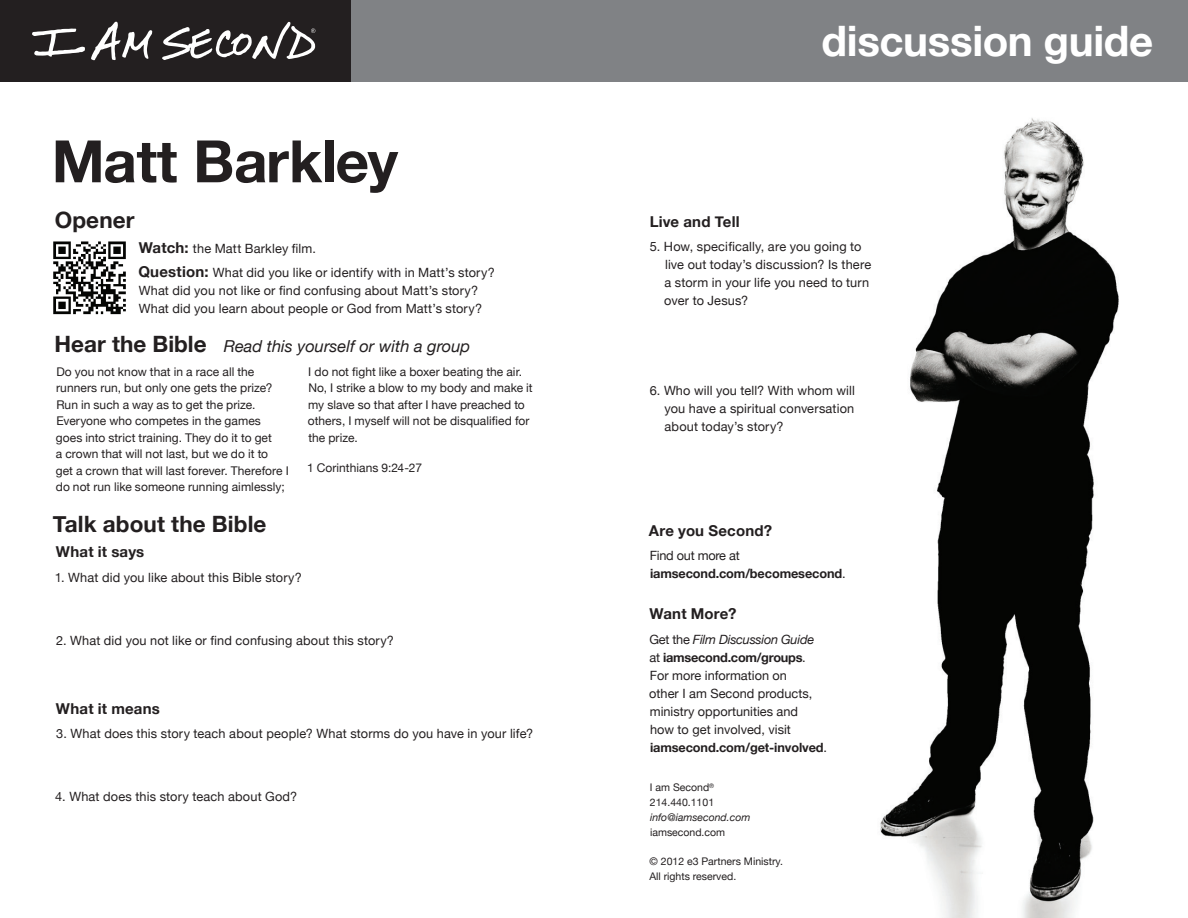
<style>
.page{position:relative;width:1188px;height:918px;background:#fff}
.page>*{position:absolute;margin:0;border:0;box-sizing:border-box;transform-origin:0 0}
.t1{font:700 58.5px "Helvetica Neue";letter-spacing:-.005em;color:#231f20}
.t2{font:700 42px "Helvetica Neue";letter-spacing:-.01em;color:#fff}
.t3{font:700 22.5px "Helvetica Neue";letter-spacing:.005em;color:#231f20}
.t4{font:italic 16.5px "Helvetica Neue";color:#231f20}
.t5{font:700 15px "Helvetica Neue";letter-spacing:.015em;color:#231f20}
.t6{font:12.75px/18px "Helvetica Neue";letter-spacing:.01em;color:#231f20}
.t7{font:700 12.75px/18px "Helvetica Neue";letter-spacing:-.01em;color:#231f20}
.t8{font:12px/16.5px "Helvetica Neue";letter-spacing:.005em;color:#231f20}
.t9{font:10.5px/15px "Helvetica Neue";color:#231f20}
.t10{font:italic 10.5px "Helvetica Neue";color:#231f20}
.s1{font-weight:700;font-size:15px}
.s2{font-weight:700;font-style:normal;font-size:22.5px}
.s3{font-weight:400}
.s4{font-style:italic}
.s5{font-weight:700}
</style>
<div class="page">
<img style="left:880px;top:118px;width:239px;height:800px">
<div style="left:0;top:0;width:1188px;height:82px;background:#808285"></div>
<div style="left:0;top:0;width:350px;height:82px;background:#231f20"></div>
<svg style="left:32px;top:28px;width:53px;height:29px"></svg>
<svg style="left:91px;top:22px;width:61px;height:39px"></svg>
<svg style="left:162px;top:22px;width:153px;height:38px"></svg>
<img style="left:53px;top:241px;width:73px;height:74px">
<h1 class="t1" style="left:52px;top:125px;width:348px">Matt Barkley</h1>
<h3 class="t3" style="left:55px;top:206px;width:81px">Opener</h3>
<p class="t6" style="left:138px;top:235px;width:358px;line-height:24.8px"><span class="s1">Watch:</span> the Matt Barkley film.<br><span class="s1">Question:</span> What did you like or identify with in Matt’s story?</p>
<p class="t6" style="left:139px;top:282px;width:345px">What did you not like or find confusing about Matt’s story?<br>What did you learn about people or God from Matt’s story?</p>
<p class="t4" style="left:55px;top:336px;width:417px"><span class="s2">Hear the Bible</span> Read this yourself or with a group</p>
<p class="t8" style="left:56px;top:363px;width:234px">Do you not know that in a race all the runners run, but only one gets the prize?<br>Run in such a way as to get the prize.<br>Everyone who competes in the games goes into strict training. They do it to get<br>a crown that will not last, but we do it to<br>get a crown that will last forever. Therefore I do not run like someone running aimlessly;</p>
<p class="t8" style="left:308px;top:363px;width:226px">I do not fight like a boxer beating the air.<br>No, I strike a blow to my body and make it my slave so that after I have preached to others, I myself will not be disqualified for the prize.</p>
<p class="t8" style="left:307px;top:459px;width:117px">1 Corinthians 9:24-27</p>
<h3 class="t3" style="left:53px;top:510px;width:215px">Talk about the Bible</h3>
<p class="t5" style="left:56px;top:542px;width:90px">What it says</p>
<p class="t6" style="left:55px;top:568px;width:249px">1. What did you like about this Bible story?</p>
<p class="t6" style="left:56px;top:631px;width:339px">2. What did you not like or find confusing about this story?</p>
<p class="t5" style="left:56px;top:699px;width:105px">What it means</p>
<p class="t6" style="left:56px;top:724px;width:478px">3. What does this story teach about people? What storms do you have in your life?</p>
<p class="t6" style="left:55px;top:787px;width:243px">4. What does this story teach about God?</p>
<h2 class="t2" style="left:822px;top:15px;width:333px">discussion guide</h2>
<p class="t5" style="left:650px;top:213px;width:91px">Live and Tell</p>
<p class="t6" style="left:664px;top:238px;width:208px;text-indent:-15px">5. How, specifically, are you going to live out today’s discussion? Is there a storm in your life you need to turn over to Jesus?</p>
<p class="t6" style="left:664px;top:382px;width:192px;text-align:justify;text-indent:-15px">6. Who will you tell? With whom will you have a spiritual conversation about today’s story?</p>
<p class="t5" style="left:649px;top:521px;width:125px">Are you Second?</p>
<p class="t7" style="left:650px;top:547px;width:197px"><span class="s3">Find out more at </span>iamsecond.com/becomesecond<span class="s3">.</span></p>
<p class="t5" style="left:650px;top:604px;width:89px">Want More?</p>
<p class="t6" style="left:649px;top:630px;width:179px">Get the <span class="s4">Film Discussion Guide </span>at <span class="s5">iamsecond.com/groups</span>.<br>For more information on<br>other I am Second products, ministry opportunities and<br>how to get involved, visit <span class="s5">iamsecond.com/get-involved</span>.</p>
<p class="t9" style="left:650px;top:780px;width:66px">I am Second<sup>®<br></sup>214.440.1101</p>
<p class="t10" style="left:650px;top:811px;width:102px">info@iamsecond.com</p>
<p class="t9" style="left:650px;top:825px;width:77px">iamsecond.com</p>
<p class="t9" style="left:649px;top:854px;width:135px">© 2012 e3 Partners Ministry.<br>All rights reserved.</p>
</div>
